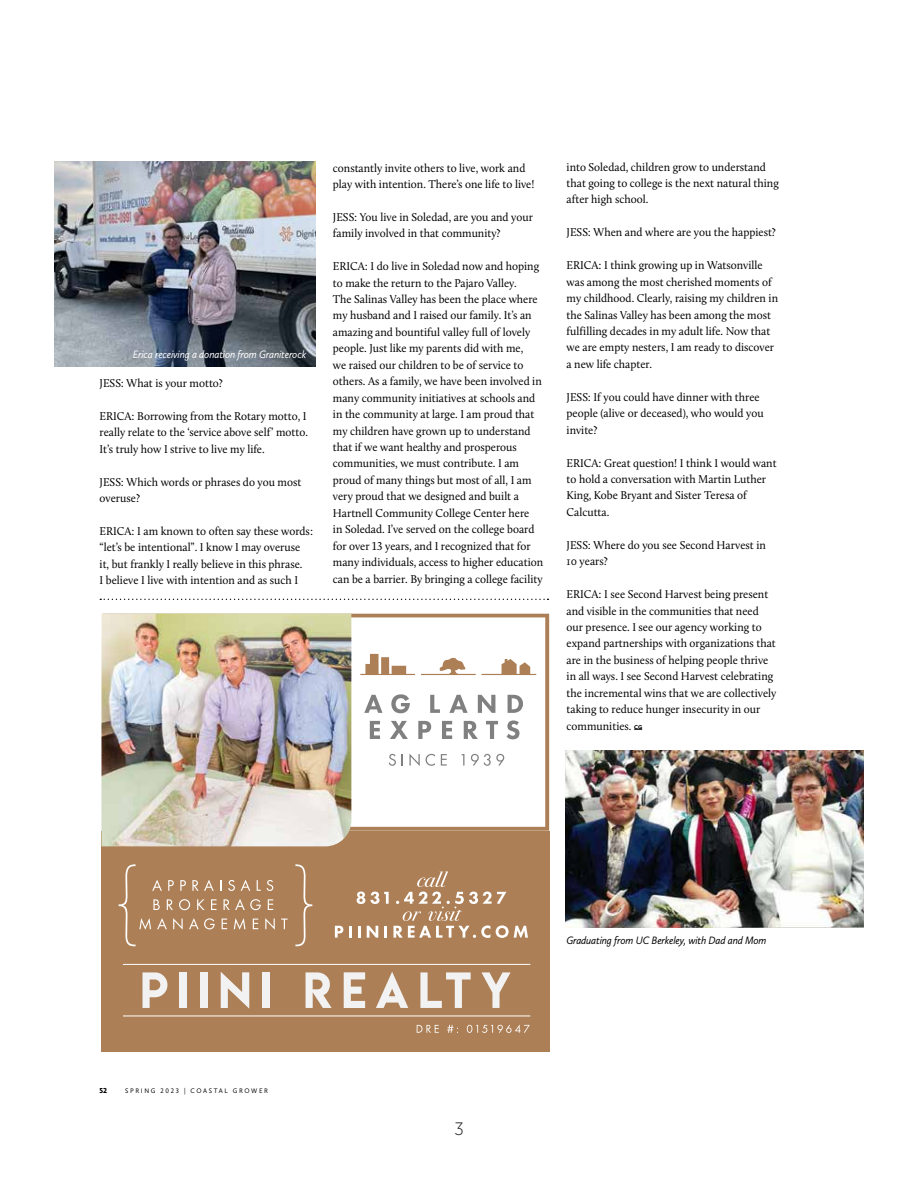
<style>
.page{position:relative;width:918px;height:1188px;background:#fff}
.page>*{position:absolute;margin:0;border:0;box-sizing:border-box;transform-origin:0 0}
.t1{font:300 18px "Gotham Narrow";color:#231f20}
.t2{font:11.7px/16.5px "Calluna";color:#000;scale:.96 1}
.t3{font:italic 11.1px "Calluna Sans";letter-spacing:-.015em;color:#fff;scale:.94 1}
.t4{font:italic 11.1px "Calluna Sans";letter-spacing:-.015em;color:#000;scale:.94 1}
.t5{font:900 7.5px "Calluna Sans";color:#000}
.t6{font:6.9px "Calluna Sans";letter-spacing:.25em;color:#000;scale:.95 1}
.s1{font-family:"Calluna Sans";font-weight:900;font-size:5.7px}
</style>
<div class="page">
<img style="left:54px;top:162px;width:261px;height:205px">
<svg style="left:351px;top:614px;width:198px;height:217px"></svg>
<div style="left:101px;top:831px;width:449px;height:221px;background:#ad7f56"></div>
<img style="left:101px;top:614px;width:250px;height:232px">
<svg style="left:360px;top:654px;width:55px;height:21px"></svg>
<svg style="left:421px;top:657px;width:55px;height:18px"></svg>
<svg style="left:482px;top:659px;width:54px;height:16px"></svg>
<svg style="left:364px;top:695px;width:19px;height:18px"></svg>
<svg style="left:391px;top:694px;width:19px;height:19px"></svg>
<svg style="left:430px;top:695px;width:10px;height:18px"></svg>
<svg style="left:449px;top:695px;width:19px;height:18px"></svg>
<svg style="left:478px;top:695px;width:17px;height:18px"></svg>
<svg style="left:508px;top:695px;width:15px;height:18px"></svg>
<svg style="left:370px;top:721px;width:10px;height:18px"></svg>
<svg style="left:390px;top:721px;width:18px;height:18px"></svg>
<svg style="left:418px;top:721px;width:13px;height:18px"></svg>
<svg style="left:442px;top:721px;width:10px;height:18px"></svg>
<svg style="left:464px;top:721px;width:14px;height:18px"></svg>
<svg style="left:486px;top:721px;width:12px;height:18px"></svg>
<svg style="left:507px;top:720px;width:13px;height:19px"></svg>
<svg style="left:389px;top:754px;width:7px;height:12px"></svg>
<svg style="left:402px;top:754px;width:1px;height:12px"></svg>
<svg style="left:409px;top:754px;width:11px;height:12px"></svg>
<svg style="left:426px;top:754px;width:9px;height:12px"></svg>
<svg style="left:441px;top:754px;width:6px;height:12px"></svg>
<svg style="left:461px;top:754px;width:3px;height:12px"></svg>
<svg style="left:471px;top:754px;width:33px;height:12px"></svg>
<svg style="left:417px;top:1025px;width:22px;height:8px"></svg>
<svg style="left:447px;top:1025px;width:11px;height:8px"></svg>
<svg style="left:467px;top:1024px;width:63px;height:9px"></svg>
<svg style="left:295px;top:864px;width:17px;height:82px"></svg>
<svg style="left:119px;top:864px;width:156px;height:82px"></svg>
<svg style="left:281px;top:919px;width:7px;height:10px"></svg>
<svg style="left:335px;top:926px;width:8px;height:12px"></svg>
<svg style="left:349px;top:926px;width:2px;height:12px"></svg>
<svg style="left:357px;top:871px;width:171px;height:67px"></svg>
<hr style="left:123px;top:964px;width:407px;height:1px;background:#fff">
<hr style="left:123px;top:1016px;width:407px;height:1px;background:#fff">
<svg style="left:143px;top:972px;width:24px;height:36px"></svg>
<div style="left:180px;top:972px;width:7px;height:36px;background:#f2f2f3"></div>
<div style="left:200px;top:972px;width:7px;height:36px;background:#f2f2f3"></div>
<svg style="left:221px;top:972px;width:28px;height:37px"></svg>
<div style="left:263px;top:972px;width:7px;height:36px;background:#f2f2f3"></div>
<svg style="left:306px;top:972px;width:26px;height:36px"></svg>
<svg style="left:344px;top:972px;width:21px;height:36px"></svg>
<svg style="left:376px;top:972px;width:32px;height:36px"></svg>
<svg style="left:420px;top:972px;width:51px;height:36px"></svg>
<svg style="left:481px;top:972px;width:30px;height:36px"></svg>
<img style="left:566px;top:751px;width:298px;height:176px">
<svg style="left:100px;top:599px;width:449px;height:1px"></svg>
<p class="t3" style="left:133px;top:348px;width:186px">Erica receiving a donation from Graniterock</p>
<p class="t2" style="left:100px;top:375px;width:130px">JESS: What is your motto?</p>
<p class="t2" style="left:100px;top:407px;width:219px">ERICA: Borrowing from the Rotary motto, I really relate to the ‘service above self’ motto.<br>It’s truly how I strive to live my life.</p>
<p class="t2" style="left:100px;top:473px;width:212px">JESS: Which words or phrases do you most overuse?</p>
<p class="t2" style="left:100px;top:523px;width:224px">ERICA: I am known to often say these words: “let’s be intentional”. I know I may overuse<br>it, but frankly I really believe in this phrase.<br>I believe I live with intention and as such I</p>
<p class="t2" style="left:333px;top:159px;width:212px">constantly invite others to live, work and play with intention. There’s one life to live!</p>
<p class="t2" style="left:333px;top:209px;width:210px">JESS: You live in Soledad, are you and your family involved in that community?</p>
<p class="t2" style="left:333px;top:258px;width:221px">ERICA: I do live in Soledad now and hoping to make the return to the Pajaro Valley.<br>The Salinas Valley has been the place where my husband and I raised our family. It’s an amazing and bountiful valley full of lovely people. Just like my parents did with me,<br>we raised our children to be of service to others. As a family, we have been involved in many community initiatives at schools and in the community at large. I am proud that my children have grown up to understand that if we want healthy and prosperous communities, we must contribute. I am proud of many things but most of all, I am very proud that we designed and built a Hartnell Community College Center here<br>in Soledad. I’ve served on the college board for over 13 years, and I recognized that for many individuals, access to higher education can be a barrier. By bringing a college facility</p>
<p class="t2" style="left:567px;top:158px;width:223px">into Soledad, children grow to understand that going to college is the next natural thing after high school.</p>
<p class="t2" style="left:567px;top:224px;width:220px">JESS: When and where are you the happiest?</p>
<p class="t2" style="left:567px;top:257px;width:222px">ERICA: I think growing up in Watsonville was among the most cherished moments of my childhood. Clearly, raising my children in the Salinas Valley has been among the most fulfilling decades in my adult life. Now that we are empty nesters, I am ready to discover a new life chapter.</p>
<p class="t2" style="left:567px;top:388px;width:207px">JESS: If you could have dinner with three people (alive or deceased), who would you invite?</p>
<p class="t2" style="left:567px;top:454px;width:220px">ERICA: Great question! I think I would want to hold a conversation with Martin Luther King, Kobe Bryant and Sister Teresa of Calcutta.</p>
<p class="t2" style="left:567px;top:536px;width:209px">JESS: Where do you see Second Harvest in<br>10 years?</p>
<p class="t2" style="left:567px;top:586px;width:220px">ERICA: I see Second Harvest being present and visible in the communities that need our presence. I see our agency working to expand partnerships with organizations that are in the business of helping people thrive in all ways. I see Second Harvest celebrating the incremental wins that we are collectively taking to reduce hunger insecurity in our communities. <span class="s1">CG</span></p>
<p class="t5" style="left:99px;top:1086px;width:9px">52</p>
<p class="t6" style="left:125px;top:1086px;width:152px">SPRING 2023 | COASTAL GROWER</p>
<h1 class="t1" style="left:454px;top:1118px;width:11px">3</h1>
<p class="t4" style="left:566px;top:933px;width:215px">Graduating from UC Berkeley, with Dad and Mom</p>
</div>
